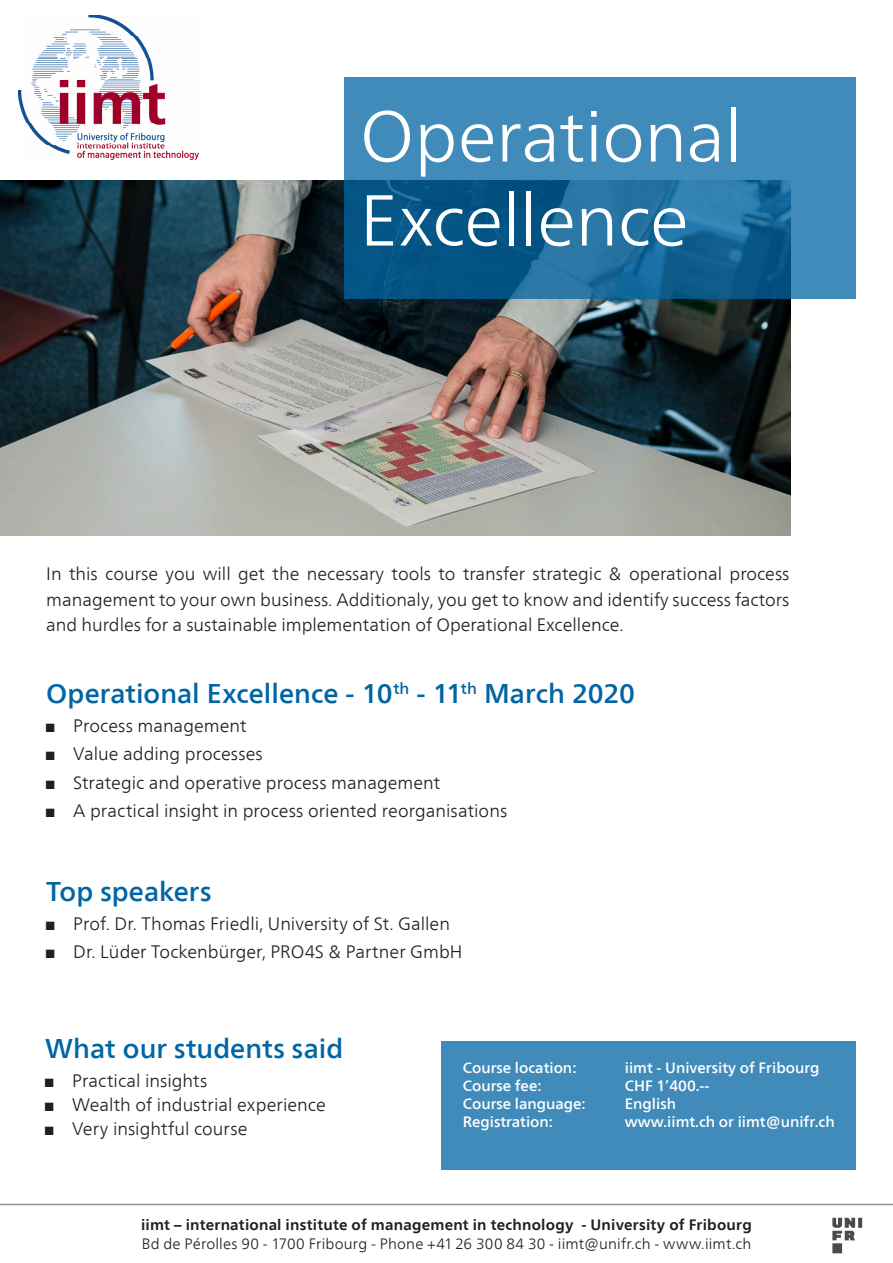
<style>
.page{position:relative;width:893px;height:1263px;background:#fff}
.page>*{position:absolute;margin:0;border:0;box-sizing:border-box;transform-origin:0 0}
.Headline{font:300 72px "Frutiger Neue LT Com";letter-spacing:-.005em;color:#fff}
.Zwischentitel{font:500 27px "Frutiger Neue LT Com";color:#0065a4}
.t1{font:300 18px/25.5px "Frutiger Neue LT Com";color:#231f20;text-align:justify}
.t2{font:500 15px "Frutiger Neue LT Com";color:#fff}
.Lauftext{font:700 15px "Frutiger Neue LT Com";letter-spacing:.015em;color:#231f20}
.Lauftext-2{font:300 15px "Frutiger Neue LT Com";letter-spacing:.01em;color:#231f20}
.s1{font-family:"Arial Narrow";font-weight:400}
</style>
<div class="page">
<img style="left:0;top:181px;width:790px;height:355px">
<img style="left:18px;top:15px;width:181px;height:144px">
<hr style="left:0;top:1204px;width:893px;height:1px;background:#939598">
<img style="left:832px;top:1217px;width:31px;height:37px">
<div style="left:442px;top:1041px;width:414px;height:128px;background:#408bba"></div>
<svg style="left:344px;top:77px;width:512px;height:222px;background:#2a77a6"></svg>
<p class="Headline" style="left:360px;top:93px;width:384px">Operational</p>
<p class="Headline" style="left:360px;top:177px;width:330px">Excellence</p>
<p class="t1" style="left:46px;top:561px;width:745px">In this course you will get the necessary tools to transfer strategic &amp; operational process management to your own business. Additionaly, you get to know and identify success factors and hurdles for a sustainable implementation of Operational Excellence.</p>
<p class="Zwischentitel" style="left:46px;top:677px;width:590px">Operational Excellence - 10<sup>th</sup> - 11<sup>th</sup> March 2020</p>
<p class="t1" style="left:46px;top:712px;width:202px"><span class="s1">■</span> Process management</p>
<p class="t1" style="left:46px;top:741px;width:218px"><span class="s1">■</span> Value adding processes</p>
<p class="t1" style="left:46px;top:769px;width:396px"><span class="s1">■</span> Strategic and operative process management</p>
<p class="t1" style="left:46px;top:798px;width:462px"><span class="s1">■</span> A practical insight in process oriented reorganisations</p>
<p class="Zwischentitel" style="left:46px;top:876px;width:167px">Top speakers</p>
<p class="t1" style="left:46px;top:911px;width:405px"><span class="s1">■</span> Prof. Dr. Thomas Friedli, University of St. Gallen</p>
<p class="t1" style="left:46px;top:939px;width:418px"><span class="s1">■</span> Dr. Lüder Tockenbürger, PRO4S &amp; Partner GmbH</p>
<p class="Zwischentitel" style="left:45px;top:1032px;width:300px">What our students said</p>
<p class="t1" style="left:45px;top:1067px;width:164px"><span class="s1">■</span> Practical insights</p>
<p class="t1" style="left:45px;top:1091px;width:282px"><span class="s1">■</span> Wealth of industrial experience</p>
<p class="t1" style="left:45px;top:1115px;width:204px"><span class="s1">■</span> Very insightful course</p>
<p class="t2" style="left:463px;top:1058px;width:115px">Course location:</p>
<p class="t2" style="left:625px;top:1058px;width:196px">iimt - University of Fribourg</p>
<p class="t2" style="left:463px;top:1076px;width:80px">Course fee:</p>
<p class="t2" style="left:625px;top:1076px;width:86px">CHF 1’400.--</p>
<p class="t2" style="left:463px;top:1094px;width:124px">Course language:</p>
<p class="t2" style="left:625px;top:1094px;width:53px">English</p>
<p class="t2" style="left:463px;top:1112px;width:92px">Registration:</p>
<p class="t2" style="left:625px;top:1112px;width:211px">www.iimt.ch or iimt@unifr.ch</p>
<p class="Lauftext" style="left:141px;top:1215px;width:612px">iimt – international institute of management in technology - University of Fribourg</p>
<p class="Lauftext-2" style="left:142px;top:1235px;width:611px">Bd de Pérolles 90 - 1700 Fribourg - Phone +41 26 300 84 30 - iimt@unifr.ch - www.iimt.ch</p>
</div>
